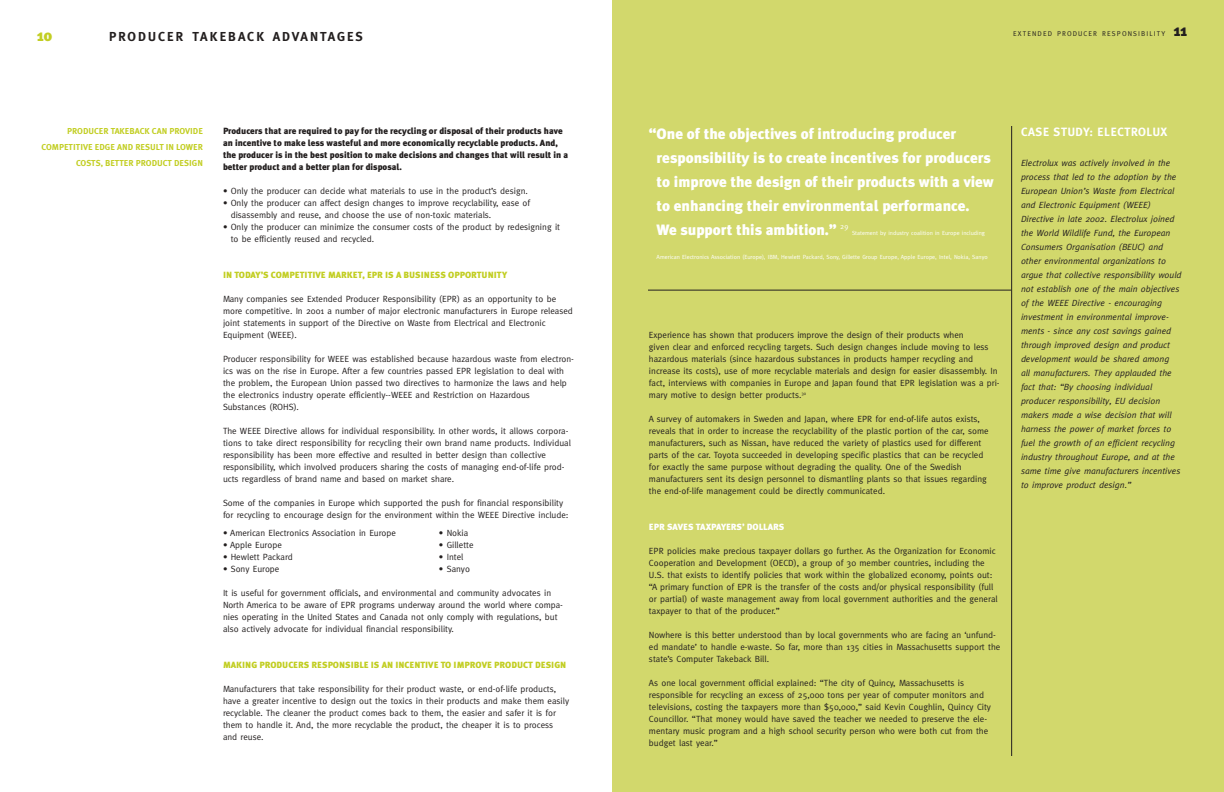
<style>
.page{position:relative;width:1224px;height:792px;background:#fff}
.page>*{position:absolute;margin:0;border:0;box-sizing:border-box;transform-origin:0 0}
.t1{font:900 16px "Meta Plus";color:#231f1f}
.t2{font:900 16px "Meta Plus";color:#c2ce23}
.t3{font:900 15px/24px "Meta Plus";color:#fff}
.t4{font:700 13px "Meta";letter-spacing:.16em;color:#231f1f}
.t5{font:700 12px "Meta";letter-spacing:.055em;color:#fff}
.t6{font:9px/12px "Meta";color:#231f1f}
.t7{font:italic 9px/14px "Meta";color:#231f1f}
.t8{font:900 9px/12px "Meta Plus";color:#231f1f}
.t9{font:900 9px "Meta Plus";color:#c2ce23}
.t10{font:900 9px "Meta Plus";color:#fff}
.t11{font:700 8.6px/16px "Meta Plus";color:#c2ce23;text-align:right}
.t12{font:7px "Meta";letter-spacing:.16em;color:#231f1f}
.t13{font:6px "Meta";color:#fff}
</style>
<div class="page">
<div style="left:612px;top:0;width:612px;height:792px;background:#d2d86c"></div>
<hr style="left:1011px;top:126px;width:1px;height:630px;background:#231f1f">
<hr style="left:648px;top:290px;width:363px;height:1px;background:#231f1f">
<h1 class="t2" style="left:37px;top:29px;width:17px">10</h1>
<h3 class="t4" style="left:109px;top:31px;width:256px">PRODUCER TAKEBACK ADVANTAGES</h3>
<p class="t12" style="left:1013px;top:31px;width:154px">EXTENDED PRODUCER RESPONSIBILITY</p>
<h1 class="t1" style="left:1174px;top:25px;width:15px">11</h1>
<p class="t11" style="left:41px;top:124px;width:163px">PRODUCER TAKEBACK CAN PROVIDE<br>COMPETITIVE EDGE AND RESULT IN LOWER<br>COSTS, BETTER PRODUCT DESIGN</p>
<p class="t8" style="left:223px;top:126px;width:347px">Producers that are required to pay for the recycling or disposal of their products have an incentive to make less wasteful and more economically recyclable products. And, the producer is in the best position to make decisions and changes that will result in a better product and a better plan for disposal.</p>
<p class="t6" style="left:223px;top:186px;width:306px">• Only the producer can decide what materials to use in the product’s design.</p>
<p class="t6" style="left:231px;top:198px;width:301px;text-indent:-8px">• Only the producer can affect design changes to improve recyclability, ease of disassembly and reuse, and choose the use of non-toxic materials.</p>
<p class="t6" style="left:231px;top:222px;width:331px;text-indent:-8px">• Only the producer can minimize the consumer costs of the product by redesigning it to be efficiently reused and recycled.</p>
<p class="t9" style="left:223px;top:272px;width:286px">IN TODAY’S COMPETITIVE MARKET, EPR IS A BUSINESS OPPORTUNITY</p>
<p class="t6" style="left:223px;top:294px;width:351px">Many companies see Extended Producer Responsibility (EPR) as an opportunity to be more competitive. In 2001 a number of major electronic manufacturers in Europe released joint statements in support of the Directive on Waste from Electrical and Electronic Equipment (WEEE).</p>
<p class="t6" style="left:223px;top:354px;width:353px">Producer responsibility for WEEE was established because hazardous waste from electron&shy;ics was on the rise in Europe. After a few countries passed EPR legislation to deal with the problem, the European Union passed two directives to harmonize the laws and help the electronics industry operate efficiently--WEEE and Restriction on Hazardous Substances (ROHS).</p>
<p class="t6" style="left:223px;top:426px;width:349px">The WEEE Directive allows for individual responsibility. In other words, it allows corpora&shy;tions to take direct responsibility for recycling their own brand name products. Individual responsibility has been more effective and resulted in better design than collective responsibility, which involved producers sharing the costs of managing end-of-life prod&shy;ucts regardless of brand name and based on market share.</p>
<p class="t6" style="left:223px;top:498px;width:347px">Some of the companies in Europe which supported the push for financial responsibility for recycling to encourage design for the environment within the WEEE Directive include:</p>
<p class="t6" style="left:223px;top:528px;width:174px">• American Electronics Association in Europe</p>
<p class="t6" style="left:439px;top:528px;width:31px">• Nokia</p>
<p class="t6" style="left:223px;top:540px;width:60px">• Apple Europe</p>
<p class="t6" style="left:439px;top:540px;width:36px">• Gillette</p>
<p class="t6" style="left:223px;top:552px;width:71px">• Hewlett Packard</p>
<p class="t6" style="left:439px;top:552px;width:26px">• Intel</p>
<p class="t6" style="left:223px;top:564px;width:58px">• Sony Europe</p>
<p class="t6" style="left:439px;top:564px;width:33px">• Sanyo</p>
<p class="t6" style="left:223px;top:588px;width:341px">It is useful for government officials, and environmental and community advocates in North America to be aware of EPR programs underway around the world where compa&shy;nies operating in the United States and Canada not only comply with regulations, but also actively advocate for individual financial responsibility.</p>
<p class="t9" style="left:223px;top:662px;width:345px">MAKING PRODUCERS RESPONSIBLE IS AN INCENTIVE TO IMPROVE PRODUCT DESIGN</p>
<p class="t6" style="left:223px;top:684px;width:348px">Manufacturers that take responsibility for their product waste, or end-of-life products, have a greater incentive to design out the toxics in their products and make them easily recyclable. The cleaner the product comes back to them, the easier and safer it is for them to handle it. And, the more recyclable the product, the cheaper it is to process and reuse.</p>
<h2 class="t3" style="left:657px;top:123px;width:339px;text-indent:-8px">“One of the objectives of introducing producer responsibility is to create incentives for producers to improve the design of their products with a view to enhancing their environmental performance.<br>We support this ambition.” <sup>29</sup></h2>
<p class="t13" style="left:852px;top:231px;width:134px">Statement by industry coalition in Europe including</p>
<p class="t13" style="left:657px;top:255px;width:333px">American Electronics Association (Europe), IBM, Hewlett Packard, Sony, Gillette Group Europe, Apple Europe, Intel, Nokia, Sanyo</p>
<p class="t6" style="left:649px;top:330px;width:352px">Experience has shown that producers improve the design of their products when<br>given clear and enforced recycling targets. Such design changes include moving to less hazardous materials (since hazardous substances in products hamper recycling and increase its costs), use of more recyclable materials and design for easier disassembly. In fact, interviews with companies in Europe and Japan found that EPR legislation was a pri&shy;mary motive to design better products.<sup>30</sup></p>
<p class="t6" style="left:649px;top:414px;width:341px">A survey of automakers in Sweden and Japan, where EPR for end-of-life autos exists, reveals that in order to increase the recyclability of the plastic portion of the car, some manufacturers, such as Nissan, have reduced the variety of plastics used for different parts of the car. Toyota succeeded in developing specific plastics that can be recycled for exactly the same purpose without degrading the quality. One of the Swedish manufacturers sent its design personnel to dismantling plants so that issues regarding the end-of-life management could be directly communicated.</p>
<p class="t10" style="left:649px;top:524px;width:137px">EPR SAVES TAXPAYERS’ DOLLARS</p>
<p class="t6" style="left:649px;top:546px;width:350px">EPR policies make precious taxpayer dollars go further. As the Organization for Economic Cooperation and Development (OECD), a group of 30 member countries, including the U.S. that exists to identify policies that work within the globalized economy, points out: “A primary function of EPR is the transfer of the costs and/or physical responsibility (full or partial) of waste management away from local government authorities and the general taxpayer to that of the producer.”</p>
<p class="t6" style="left:649px;top:630px;width:353px">Nowhere is this better understood than by local governments who are facing an ‘unfund&shy;ed mandate’ to handle e-waste. So far, more than 135 cities in Massachusetts support the state’s Computer Takeback Bill.</p>
<p class="t6" style="left:649px;top:678px;width:344px">As one local government official explained: “The city of Quincy, Massachusetts is responsible for recycling an excess of 25,000 tons per year of computer monitors and televisions, costing the taxpayers more than $50,000,” said Kevin Coughlin, Quincy City Councillor. “That money would have saved the teacher we needed to preserve the ele&shy;mentary music program and a high school security person who were both cut from the budget last year.”</p>
<h3 class="t5" style="left:1021px;top:128px;width:148px">CASE STUDY: ELECTROLUX</h3>
<p class="t7" style="left:1021px;top:157px;width:162px">Electrolux was actively involved in the process that led to the adoption by the European Union’s Waste from Electrical and Electronic Equipment (WEEE)<br>Directive in late 2002. Electrolux joined the World Wildlife Fund, the European Consumers Organisation (BEUC) and other environmental organizations to argue that collective responsibility would not establish one of the main objectives of the WEEE Directive - encouraging investment in environmental improve&shy;ments - since any cost savings gained through improved design and product development would be shared among<br>all manufacturers. They applauded the fact that: “By choosing individual producer responsibility, EU decision makers made a wise decision that will harness the power of market forces to fuel the growth of an efficient recycling industry throughout Europe, and at the same time give manufacturers incentives to improve product design.”</p>
</div>
